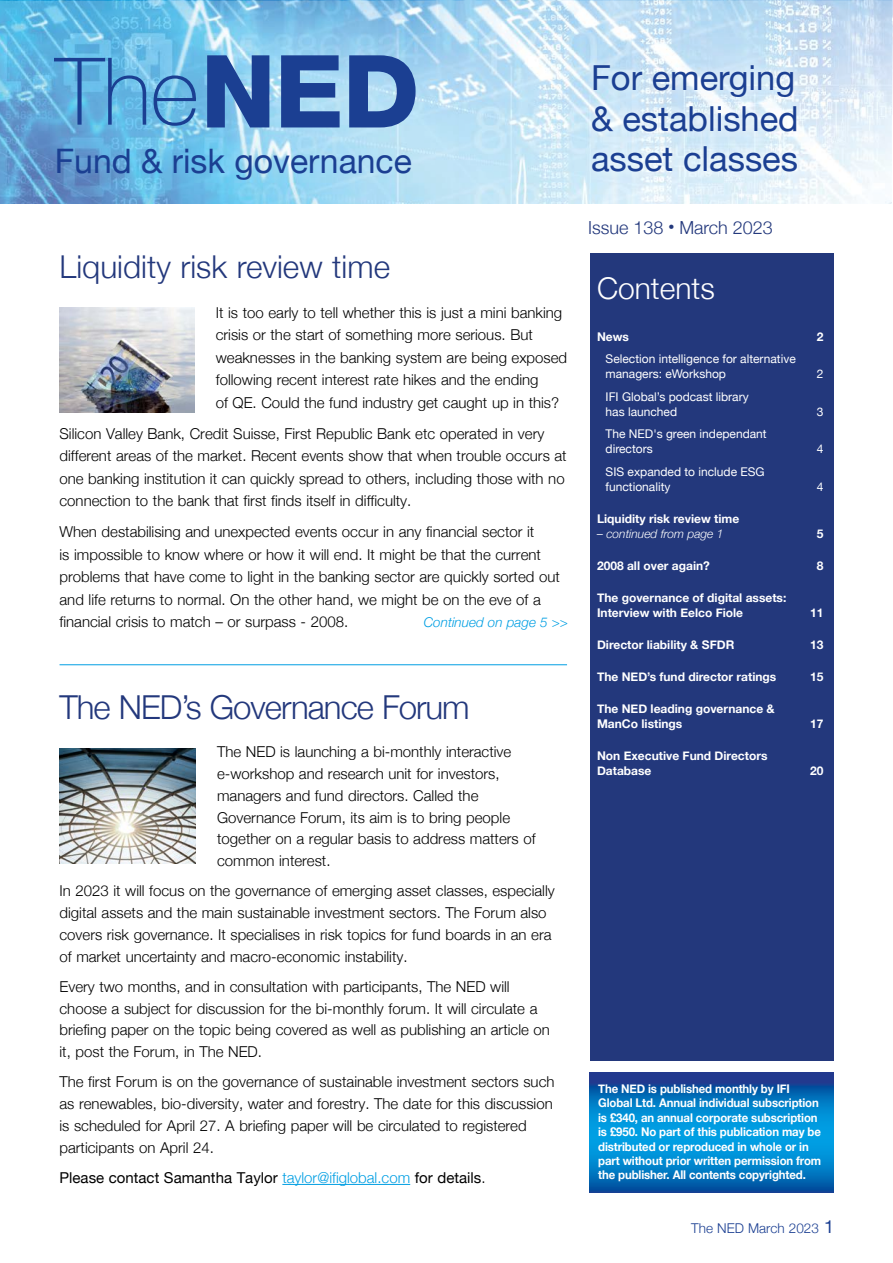
<style>
.page{position:relative;width:893px;height:1263px;background:#fff}
.page>*{position:absolute;margin:0;border:0;box-sizing:border-box;transform-origin:0 0}
.t1{font:34.5px/40.5px "Helvetica Neue";color:#1b3f92}
.t2{font:33.75px "Helvetica Neue";color:#1b3f92}
.t3{font:300 33px "Helvetica Neue";letter-spacing:-.03em;color:#23387c}
.t4{font:300 31.5px "Helvetica Neue";color:#23387c}
.t5{font:300 30px "Helvetica Neue";color:#fff}
.t6{font:24px "Helvetica Neue";color:#1b3f92}
.t7{font:300 18px "Helvetica Neue";color:#23387c}
.t8{font:300 15px/21.8px "Helvetica Neue";color:#000}
.t9{font:15px "Helvetica Neue";color:#000}
.t10{font:italic 300 13.5px "Helvetica Neue";color:#009fe3}
.t11{font:300 13.5px "Helvetica Neue";color:#1b3f92}
.t12{font:700 12px/14.4px "Helvetica Neue";letter-spacing:-.01em;color:#fff;scale:.95 1}
.t13{font:700 12px/15px "Helvetica Neue";letter-spacing:-.01em;color:#fff}
.t14{font:12px/15px "Helvetica Neue";color:#fff}
.t15{font:italic 300 12px "Helvetica Neue";color:#fff}
.s1{font-weight:300;color:#009fe3}
.s2{font-weight:300}
.s3{font-weight:400;font-size:18px}
</style>
<div class="page">
<div style="left:590px;top:254px;width:243px;height:807px;background:#23387c"></div>
<svg style="left:590px;top:1073px;width:243px;height:120px;background:#0379c3"></svg>
<hr style="left:282px;top:1184px;width:128px;height:1px;background:#009fe3">
<img style="left:0;top:0;width:891px;height:204px">
<div style="left:583px;top:56px;width:223px;height:125px;background:#fff;opacity:.94"></div>
<svg style="left:54px;top:41px;width:286px;height:86px;background:#5c99cd"></svg>
<svg style="left:349px;top:55px;width:67px;height:72px;background:#4a71b1"></svg>
<hr style="left:60px;top:664px;width:507px;height:1px;background:#009fe3">
<img style="left:60px;top:307px;width:135px;height:105px">
<img style="left:60px;top:748px;width:136px;height:115px">
<h1 class="t1" style="left:591px;top:60px;width:209px">For emerging &amp; established</h1>
<h3 class="t6" style="left:392px;top:59px;width:445px">For emerging &amp; established asset classes</h3>
<h2 class="t2" style="left:55px;top:137px;width:358px">Fund &amp; risk governance</h2>
<h1 class="t1" style="left:591px;top:141px;width:208px">asset classes</h1>
<h3 class="t4" style="left:60px;top:241px;width:332px">Liquidity risk review time</h3>
<p class="t8" style="left:216px;top:300px;width:353px;line-height:22.5px">It is too early to tell whether this is just a mini banking crisis or the start of something more serious. But weaknesses in the banking system are being exposed following recent interest rate hikes and the ending<br>of QE. Could the fund industry get caught up in this?</p>
<p class="t8" style="left:60px;top:421px;width:509px;line-height:22.5px">Silicon Valley Bank, Credit Suisse, First Republic Bank etc operated in very different areas of the market. Recent events show that when trouble occurs at one banking institution it can quickly spread to others, including those with no connection to the bank that first finds itself in difficulty.</p>
<p class="t8" style="left:60px;top:519px;width:502px;line-height:22.5px">When destabilising and unexpected events occur in any financial sector it<br>is impossible to know where or how it will end. It might be that the current problems that have come to light in the banking sector are quickly sorted out and life returns to normal. On the other hand, we might be on the eve of a financial crisis to match – or surpass - 2008.</p>
<p class="t10" style="left:424px;top:611px;width:146px">Continued on page 5 &gt;&gt;</p>
<h3 class="t3" style="left:60px;top:680px;width:412px">The NED’s Governance Forum</h3>
<p class="t8" style="left:217px;top:740px;width:320px">The NED is launching a bi-monthly interactive e-workshop and research unit for investors, managers and fund directors. Called the Governance Forum, its aim is to bring people together on a regular basis to address matters of common interest.</p>
<p class="t8" style="left:60px;top:879px;width:497px">In 2023 it will focus on the governance of emerging asset classes, especially digital assets and the main sustainable investment sectors. The Forum also covers risk governance. It specialises in risk topics for fund boards in an era of market uncertainty and macro-economic instability.</p>
<p class="t8" style="left:60px;top:974px;width:492px">Every two months, and in consultation with participants, The NED will choose a subject for discussion for the bi-monthly forum. It will circulate a briefing paper on the topic being covered as well as publishing an article on it, post the Forum, in The NED.</p>
<p class="t8" style="left:60px;top:1070px;width:496px">The first Forum is on the governance of sustainable investment sectors such as renewables, bio-diversity, water and forestry. The date for this discussion is scheduled for April 27. A briefing paper will be circulated to registered participants on April 24.</p>
<p class="t9" style="left:60px;top:1167px;width:427px">Please contact Samantha Taylor <span class="s1">taylor@ifiglobal.com</span> for details<span class="s2">.</span></p>
<p class="t7" style="left:588px;top:213px;width:186px">Issue 138 <sup>•</sup> March 2023</p>
<h3 class="t5" style="left:597px;top:264px;width:119px">Contents</h3>
<p class="t13" style="left:597px;top:330px;width:33px">News</p>
<p class="t13" style="left:817px;top:330px;width:8px">2</p>
<p class="t14" style="left:606px;top:352px;width:192px">Selection intelligence for alternative managers: eWorkshop</p>
<p class="t14" style="left:817px;top:367px;width:8px">2</p>
<p class="t14" style="left:606px;top:390px;width:145px">IFI Global’s podcast library has launched</p>
<p class="t14" style="left:606px;top:427px;width:163px">The NED's green independant directors</p>
<p class="t14" style="left:606px;top:465px;width:161px">SIS expanded to include ESG functionality</p>
<p class="t14" style="left:817px;top:405px;width:8px">3</p>
<p class="t14" style="left:817px;top:442px;width:8px">4</p>
<p class="t14" style="left:817px;top:480px;width:8px">4</p>
<p class="t13" style="left:597px;top:511px;width:144px">Liquidity risk review time</p>
<p class="t15" style="left:597px;top:524px;width:128px">– continued from page 1</p>
<p class="t13" style="left:817px;top:526px;width:8px">5</p>
<p class="t13" style="left:597px;top:558px;width:114px">2008 all over again?</p>
<p class="t13" style="left:817px;top:558px;width:8px">8</p>
<p class="t13" style="left:597px;top:590px;width:191px">The governance of digital assets:<br>Interview with Eelco Fiole</p>
<p class="t13" style="left:810px;top:605px;width:15px">11</p>
<p class="t13" style="left:597px;top:637px;width:139px">Director liability &amp; SFDR</p>
<p class="t13" style="left:810px;top:637px;width:15px">13</p>
<p class="t13" style="left:597px;top:669px;width:181px">The NED’s fund director ratings</p>
<p class="t13" style="left:810px;top:669px;width:15px">15</p>
<p class="t13" style="left:597px;top:701px;width:179px">The NED leading governance &amp;<br>ManCo listings</p>
<p class="t13" style="left:810px;top:716px;width:15px">17</p>
<p class="t13" style="left:597px;top:748px;width:172px">Non Executive Fund Directors<br>Database</p>
<p class="t13" style="left:810px;top:763px;width:15px">20</p>
<p class="t12" style="left:598px;top:1082px;width:236px">The NED is published monthly by IFI Global Ltd. Annual individual subscription is £340, an annual corporate subscription is £950. No part of this publication may be distributed or reproduced in whole or in part without prior written permission from the publisher. All contents copyrighted.</p>
<p class="t11" style="left:691px;top:1217px;width:144px">The NED March 2023 <span class="s3">1</span></p>
</div>
